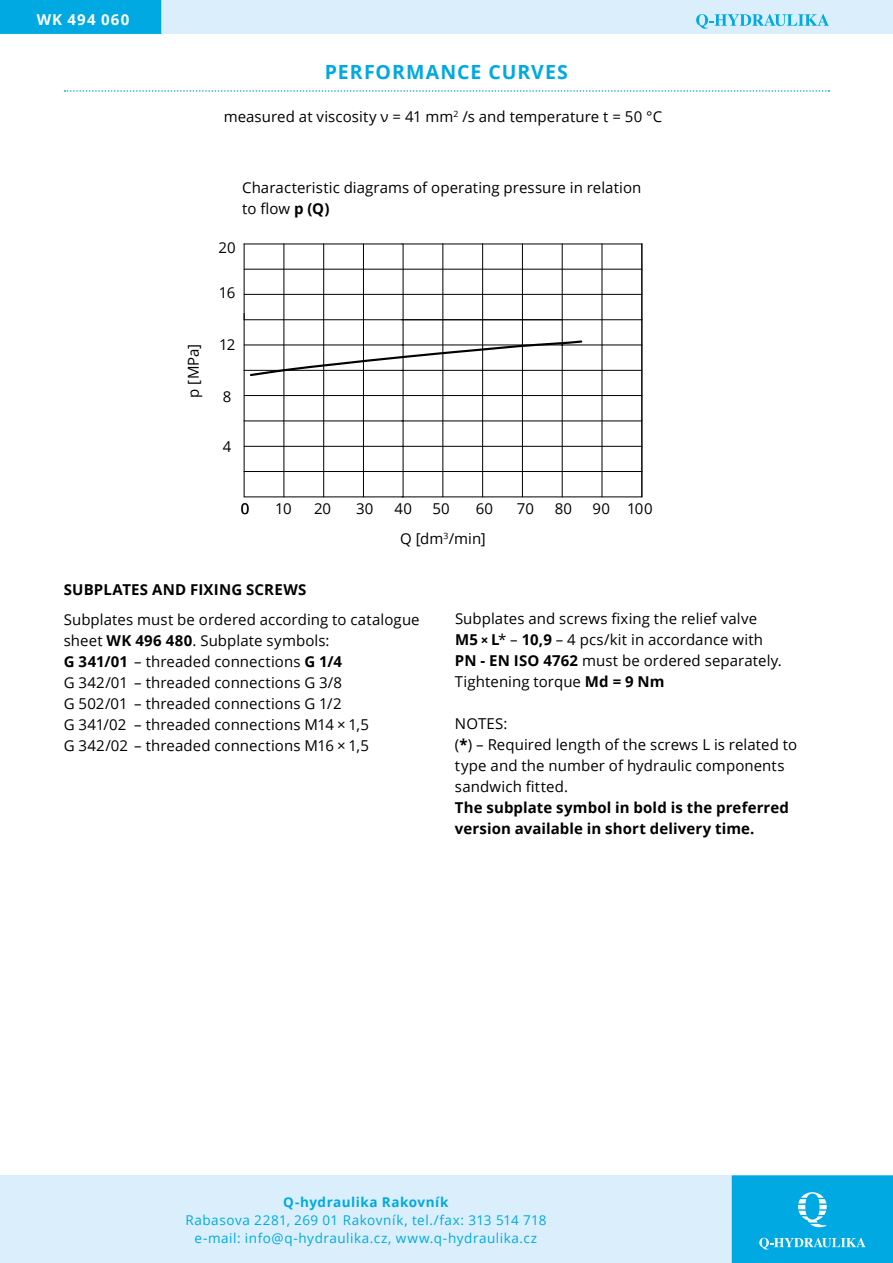
<style>
.page{position:relative;width:893px;height:1263px;background:#fff}
.page>*{position:absolute;margin:0;border:0;box-sizing:border-box;transform-origin:0 0}
.t1{font:700 19.5px "Open Sans";letter-spacing:.05em;color:#00a9e1}
.t2{font:15px/21px "Open Sans";letter-spacing:.005em;color:#000}
.t3{font:700 15px/21px "Open Sans";letter-spacing:.005em;color:#000}
.t4{font:700 15px "Open Sans";letter-spacing:.08em;color:#fff}
.t5{font:13.5px/18px "Open Sans";letter-spacing:.04em;color:#00a9e1;text-align:center}
.t6{font:700 13.5px "Open Sans";letter-spacing:.035em;color:#00a9e1}
.s1{font-weight:700}
.s2{font-weight:700;font-size:13.5px}
</style>
<div class="page">
<div style="left:0;top:0;width:893px;height:34px;background:#daeffb"></div>
<div style="left:0;top:0;width:161px;height:34px;background:#00a9e1"></div>
<svg style="left:696px;top:14px;width:133px;height:15px"></svg>
<svg style="left:65px;top:90px;width:764px;height:2px"></svg>
<hr style="left:244px;top:313px;width:1px;height:184px;background:#000">
<hr style="left:284px;top:244px;width:1px;height:253px;background:#000">
<hr style="left:403px;top:244px;width:1px;height:253px;background:#000">
<hr style="left:323px;top:244px;width:1px;height:253px;background:#000">
<hr style="left:363px;top:244px;width:1px;height:253px;background:#000">
<hr style="left:442px;top:320px;width:1px;height:177px;background:#000">
<hr style="left:482px;top:320px;width:1px;height:177px;background:#000">
<hr style="left:522px;top:320px;width:1px;height:177px;background:#000">
<hr style="left:642px;top:320px;width:1px;height:177px;background:#000">
<hr style="left:402px;top:496px;width:240px;height:1px;background:#000">
<hr style="left:402px;top:471px;width:240px;height:1px;background:#000">
<hr style="left:402px;top:446px;width:240px;height:1px;background:#000">
<hr style="left:402px;top:421px;width:240px;height:1px;background:#000">
<hr style="left:402px;top:395px;width:240px;height:1px;background:#000">
<hr style="left:402px;top:370px;width:240px;height:1px;background:#000">
<hr style="left:402px;top:345px;width:240px;height:1px;background:#000">
<hr style="left:402px;top:319px;width:240px;height:1px;background:#000">
<hr style="left:402px;top:294px;width:240px;height:1px;background:#000">
<hr style="left:402px;top:244px;width:240px;height:1px;background:#000">
<hr style="left:244px;top:244px;width:1px;height:76px;background:#000">
<hr style="left:244px;top:496px;width:159px;height:1px;background:#000">
<hr style="left:244px;top:471px;width:159px;height:1px;background:#000">
<hr style="left:244px;top:446px;width:159px;height:1px;background:#000">
<hr style="left:244px;top:421px;width:159px;height:1px;background:#000">
<hr style="left:244px;top:395px;width:159px;height:1px;background:#000">
<hr style="left:244px;top:370px;width:159px;height:1px;background:#000">
<hr style="left:244px;top:345px;width:159px;height:1px;background:#000">
<hr style="left:244px;top:319px;width:158px;height:1px;background:#000">
<hr style="left:244px;top:294px;width:158px;height:1px;background:#000">
<hr style="left:244px;top:244px;width:158px;height:1px;background:#000">
<hr style="left:442px;top:244px;width:1px;height:76px;background:#000">
<hr style="left:482px;top:244px;width:1px;height:76px;background:#000">
<hr style="left:642px;top:244px;width:1px;height:76px;background:#000">
<hr style="left:522px;top:244px;width:1px;height:76px;background:#000">
<hr style="left:562px;top:244px;width:1px;height:253px;background:#000">
<svg style="left:248px;top:339px;width:336px;height:38px"></svg>
<hr style="left:641px;top:244px;width:1px;height:253px;background:#000">
<hr style="left:602px;top:244px;width:1px;height:253px;background:#000">
<hr style="left:244px;top:269px;width:398px;height:1px;background:#000">
<div style="left:0;top:1175px;width:893px;height:88px;background:#daeffb"></div>
<svg style="left:732px;top:1175px;width:161px;height:88px;background:#0dade2"></svg>
<p class="t4" style="left:37px;top:9px;width:94px">WK 494 060</p>
<h1 class="t1" style="left:325px;top:58px;width:245px">PERFORMANCE CURVES</h1>
<p class="t2" style="left:224px;top:106px;width:440px">measured at viscosity ν = 41 mm<sup>2</sup> /s and temperature t = 50 °C</p>
<p class="t2" style="left:182px;top:398px;width:55px;rotate:-90deg">p [MPa]</p>
<p class="t2" style="left:242px;top:177px;width:401px">Characteristic diagrams of operating pressure in relation to flow <span class="s1">p (Q)</span></p>
<p class="t2" style="left:219px;top:237px;width:19px">20</p>
<p class="t2" style="left:219px;top:282px;width:18px">16</p>
<p class="t2" style="left:219px;top:334px;width:18px">12</p>
<p class="t2" style="left:223px;top:386px;width:10px">8</p>
<p class="t2" style="left:223px;top:436px;width:10px">4</p>
<p class="t2" style="left:241px;top:498px;width:10px">0</p>
<p class="t2" style="left:275px;top:498px;width:18px">10</p>
<p class="t2" style="left:314px;top:498px;width:19px">20</p>
<p class="t2" style="left:356px;top:498px;width:19px">30</p>
<p class="t2" style="left:394px;top:498px;width:19px">40</p>
<p class="t2" style="left:432px;top:498px;width:19px">50</p>
<p class="t2" style="left:476px;top:498px;width:19px">60</p>
<p class="t2" style="left:400px;top:528px;width:87px">Q [dm<sup>3</sup>/min]</p>
<p class="t2" style="left:517px;top:498px;width:19px">70</p>
<p class="t2" style="left:555px;top:498px;width:19px">80</p>
<p class="t2" style="left:593px;top:498px;width:62px">90 100</p>
<p class="t3" style="left:64px;top:578px;width:244px">SUBPLATES AND FIXING SCREWS</p>
<p class="t2" style="left:64px;top:609px;width:357px">Subplates must be ordered according to catalogue sheet <span class="s1">WK 496 480</span>. Subplate symbols:<br><span class="s1">G 341/01</span> – threaded connections <span class="s1">G 1/4<br></span>G 342/01 – threaded connections G 3/8<br>G 502/01 – threaded connections G 1/2<br>G 341/02 – threaded connections M14 × 1,5<br>G 342/02 – threaded connections M16 × 1,5</p>
<p class="t2" style="left:455px;top:607px;width:328px">Subplates and screws fixing the relief valve <span class="s1">M5</span> <span class="s2">×</span> <span class="s1">L</span>* – <span class="s1">10,9</span> – 4 pcs/kit in accordance with <span class="s1">PN - EN ISO 4762</span> must be ordered separately.<br>Tightening torque <span class="s1">Md = 9 Nm</span></p>
<p class="t2" style="left:455px;top:712px;width:344px">NOTES:<br>(<span class="s1">*</span>) – Required length of the screws L is related to type and the number of hydraulic components sandwich fitted.</p>
<p class="t3" style="left:455px;top:796px;width:336px">The subplate symbol in bold is the preferred version available in short delivery time.</p>
<p class="t6" style="left:283px;top:1192px;width:167px">Q-hydraulika Rakovník</p>
<p class="t5" style="left:185px;top:1211px;width:363px">Rabasova 2281, 269 01 Rakovník, tel./fax: 313 514 718 e-mail: info@q-hydraulika.cz, www.q-hydraulika.cz</p>
</div>
